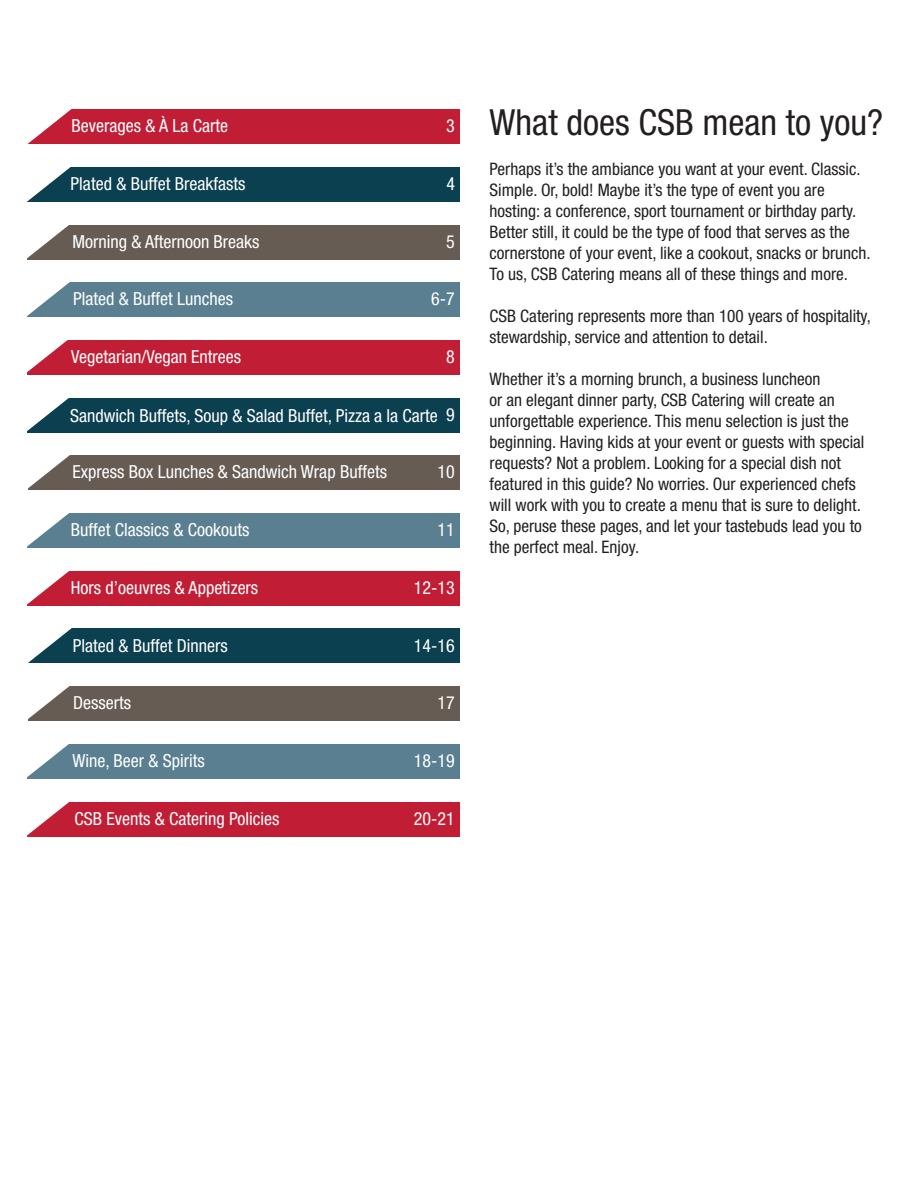
<style>
.page{position:relative;width:918px;height:1188px;background:#fff}
.page>*{position:absolute;margin:0;border:0;box-sizing:border-box;transform-origin:0 0}
.Black_menu_headline{font:condensed 36px "Helvetica Neue LT Std";color:#231f20}
.Black_menu_headline-2{font:condensed 18px "Helvetica Neue LT Std";color:#fff}
.t1{font:condensed 17.25px/21px "Helvetica Neue LT Std";color:#231f20}
</style>
<div class="page">
<div style="left:28px;top:686px;width:432px;height:35px;background:#675c54"></div>
<div style="left:27px;top:744px;width:433px;height:35px;background:#5a7f91"></div>
<div style="left:27px;top:802px;width:433px;height:34px;background:#c11e35"></div>
<div style="left:27px;top:167px;width:433px;height:35px;background:#0b4050"></div>
<div style="left:27px;top:110px;width:433px;height:34px;background:#c11e35"></div>
<div style="left:27px;top:225px;width:433px;height:34px;background:#675c54"></div>
<div style="left:27px;top:283px;width:433px;height:34px;background:#5a7f91"></div>
<div style="left:27px;top:340px;width:433px;height:35px;background:#c11e35"></div>
<div style="left:27px;top:398px;width:433px;height:34px;background:#0b4050"></div>
<div style="left:28px;top:456px;width:432px;height:34px;background:#675c54"></div>
<div style="left:27px;top:513px;width:433px;height:35px;background:#5a7f91"></div>
<div style="left:27px;top:571px;width:433px;height:35px;background:#c11e35"></div>
<div style="left:28px;top:629px;width:432px;height:34px;background:#0b4050"></div>
<svg style="left:27px;top:109px;width:72px;height:728px"></svg>
<p class="Black_menu_headline-2" style="left:72px;top:116px;width:158px">Beverages &amp; À La Carte</p>
<p class="Black_menu_headline-2" style="left:446px;top:115px;width:10px">3</p>
<p class="Black_menu_headline-2" style="left:71px;top:173px;width:176px">Plated &amp; Buffet Breakfasts</p>
<p class="Black_menu_headline-2" style="left:447px;top:173px;width:10px">4</p>
<p class="Black_menu_headline-2" style="left:72px;top:231px;width:189px">Morning &amp; Afternoon Breaks</p>
<p class="Black_menu_headline-2" style="left:446px;top:231px;width:10px">5</p>
<p class="Black_menu_headline-2" style="left:73px;top:289px;width:162px">Plated &amp; Buffet Lunches</p>
<p class="Black_menu_headline-2" style="left:431px;top:289px;width:25px">6-7</p>
<p class="Black_menu_headline-2" style="left:71px;top:346px;width:172px">Vegetarian/Vegan Entrees</p>
<p class="Black_menu_headline-2" style="left:446px;top:346px;width:10px">8</p>
<p class="Black_menu_headline-2" style="left:70px;top:405px;width:386px">Sandwich Buffets, Soup &amp; Salad Buffet, Pizza a la Carte 9</p>
<p class="Black_menu_headline-2" style="left:72px;top:462px;width:316px">Express Box Lunches &amp; Sandwich Wrap Buffets</p>
<p class="Black_menu_headline-2" style="left:437px;top:462px;width:19px">10</p>
<p class="Black_menu_headline-2" style="left:71px;top:519px;width:180px">Buffet Classics &amp; Cookouts</p>
<p class="Black_menu_headline-2" style="left:437px;top:519px;width:19px">11</p>
<p class="Black_menu_headline-2" style="left:71px;top:577px;width:189px">Hors d’oeuvres &amp; Appetizers</p>
<p class="Black_menu_headline-2" style="left:414px;top:577px;width:42px">12-13</p>
<p class="Black_menu_headline-2" style="left:73px;top:635px;width:157px">Plated &amp; Buffet Dinners</p>
<p class="Black_menu_headline-2" style="left:414px;top:635px;width:42px">14-16</p>
<p class="Black_menu_headline-2" style="left:73px;top:692px;width:59px">Desserts</p>
<p class="Black_menu_headline-2" style="left:437px;top:692px;width:19px">17</p>
<p class="Black_menu_headline-2" style="left:73px;top:750px;width:134px">Wine, Beer &amp; Spirits</p>
<p class="Black_menu_headline-2" style="left:414px;top:750px;width:42px">18-19</p>
<p class="Black_menu_headline-2" style="left:74px;top:808px;width:207px">CSB Events &amp; Catering Policies</p>
<p class="Black_menu_headline-2" style="left:414px;top:808px;width:42px">20-21</p>
<p class="Black_menu_headline" style="left:490px;top:102px;width:395px">What does CSB mean to you?</p>
<p class="t1" style="left:490px;top:158px;width:383px">Perhaps it’s the ambiance you want at your event. Classic.<br>Simple. Or, bold! Maybe it’s the type of event you are hosting: a conference, sport tournament or birthday party.<br>Better still, it could be the type of food that serves as the cornerstone of your event, like a cookout, snacks or brunch.<br>To us, CSB Catering means all of these things and more.</p>
<p class="t1" style="left:490px;top:305px;width:383px">CSB Catering represents more than 100 years of hospitality, stewardship, service and attention to detail.</p>
<p class="t1" style="left:490px;top:368px;width:376px">Whether it’s a morning brunch, a business luncheon<br>or an elegant dinner party, CSB Catering will create an unforgettable experience. This menu selection is just the beginning. Having kids at your event or guests with special requests? Not a problem. Looking for a special dish not featured in this guide? No worries. Our experienced chefs will work with you to create a menu that is sure to delight.<br>So, peruse these pages, and let your tastebuds lead you to the perfect meal. Enjoy.</p>
</div>
